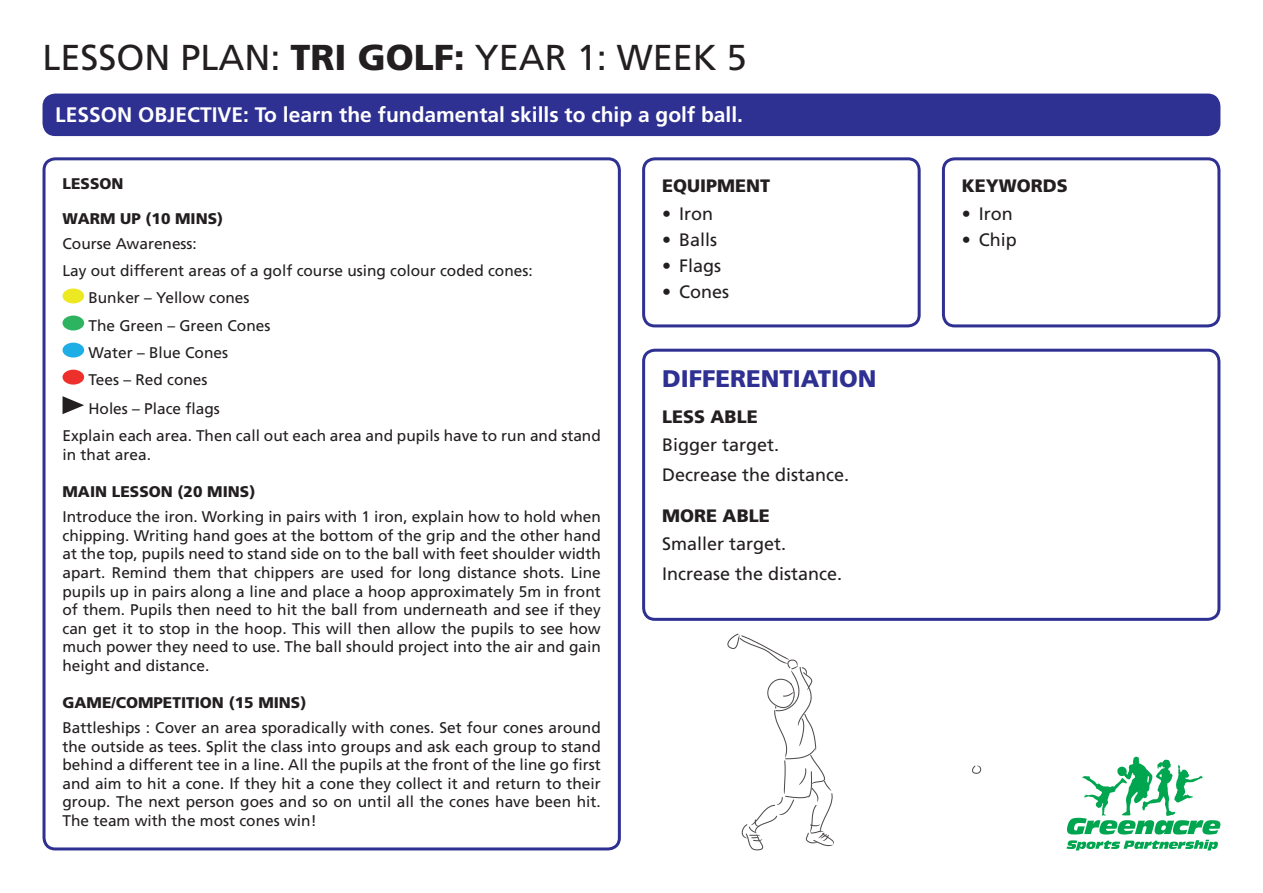
<style>
.page{position:relative;width:1263px;height:893px;background:#fff}
.page>*{position:absolute;margin:0;border:0;box-sizing:border-box;transform-origin:0 0}
.t1{font:36px "Frutiger CE";color:#231f20}
.lesson_heading_colou{font:900 24px "Frutiger CE";color:#2e3092}
.lesson_objective{font:700 21px "Frutiger CE";color:#fff}
.lesson_text_Justifie{font:18px "Frutiger CE";color:#231f20}
.lesson_subhead{font:900 18px "Frutiger CE";color:#231f20}
.lesson_text_Justifie-2{font:15.45px/18.6px "Frutiger CE";color:#231f20;text-align:justify}
.lesson_subhead-2{font:900 15.45px "Frutiger CE";color:#231f20}
.s1{font-weight:900}
</style>
<div class="page">
<svg style="left:1066px;top:840px;width:152px;height:10px"></svg>
<svg style="left:1067px;top:757px;width:153px;height:77px"></svg>
<div style="left:43px;top:94px;width:1177px;height:42px;background:#2e3092;border-radius:13px"></div>
<div style="left:63px;top:289px;width:21px;height:14px;background:#ece822;border-radius:50%"></div>
<div style="left:63px;top:316px;width:21px;height:14px;background:#2db460;border-radius:50%"></div>
<div style="left:63px;top:343px;width:21px;height:15px;background:#1daee5;border-radius:50%"></div>
<div style="left:63px;top:370px;width:21px;height:15px;background:#ee302d;border-radius:50%"></div>
<svg style="left:63px;top:396px;width:21px;height:18px"></svg>
<div style="left:43px;top:157px;width:578px;height:693px;border:3px solid #2e3092;border-radius:11px"></div>
<div style="left:642px;top:157px;width:279px;height:170px;border:3px solid #2e3092;border-radius:11px"></div>
<div style="left:942px;top:157px;width:278px;height:170px;border:3px solid #2e3092;border-radius:11px"></div>
<div style="left:642px;top:349px;width:578px;height:272px;border:3px solid #2e3092;border-radius:11px"></div>
<svg style="left:972px;top:766px;width:9px;height:8px"></svg>
<svg style="left:727px;top:634px;width:107px;height:216px"></svg>
<p class="t1" style="left:43px;top:37px;width:706px">LESSON PLAN: <span class="s1">TRI GOLF:</span> YEAR 1: WEEK 5</p>
<p class="lesson_objective" style="left:55px;top:102px;width:689px">LESSON OBJECTIVE: To learn the fundamental skills to chip a golf ball.</p>
<p class="lesson_subhead-2" style="left:63px;top:174px;width:62px">LESSON</p>
<p class="lesson_subhead-2" style="left:63px;top:210px;width:162px">WARM UP (10 MINS)</p>
<p class="lesson_text_Justifie-2" style="left:63px;top:235px;width:136px">Course Awareness:</p>
<p class="lesson_text_Justifie-2" style="left:63px;top:262px;width:472px">Lay out different areas of a golf course using colour coded cones:</p>
<p class="lesson_text_Justifie-2" style="left:88px;top:289px;width:163px">Bunker – Yellow cones</p>
<p class="lesson_text_Justifie-2" style="left:88px;top:316px;width:184px">The Green – Green Cones</p>
<p class="lesson_text_Justifie-2" style="left:88px;top:343px;width:141px">Water – Blue Cones</p>
<p class="lesson_text_Justifie-2" style="left:88px;top:370px;width:121px">Tees – Red cones</p>
<p class="lesson_text_Justifie-2" style="left:88px;top:399px;width:133px">Holes – Place flags</p>
<p class="lesson_text_Justifie-2" style="left:63px;top:426px;width:540px">Explain each area. Then call out each area and pupils have to run and stand in that area.</p>
<p class="lesson_subhead-2" style="left:63px;top:483px;width:194px">MAIN LESSON (20 MINS)</p>
<p class="lesson_text_Justifie-2" style="left:63px;top:508px;width:540px">Introduce the iron. Working in pairs with 1 iron, explain how to hold when chipping. Writing hand goes at the bottom of the grip and the other hand at the top, pupils need to stand side on to the ball with feet shoulder width apart. Remind them that chippers are used for long distance shots. Line pupils up in pairs along a line and place a hoop approximately 5m in front of them. Pupils then need to hit the ball from underneath and see if they can get it to stop in the hoop. This will then allow the pupils to see how much power they need to use. The ball should project into the air and gain height and distance.</p>
<p class="lesson_subhead-2" style="left:63px;top:694px;width:245px">GAME/COMPETITION (15 MINS)</p>
<p class="lesson_text_Justifie-2" style="left:63px;top:719px;width:540px">Battleships : Cover an area sporadically with cones. Set four cones around the outside as tees. Split the class into groups and ask each group to stand behind a different tee in a line. All the pupils at the front of the line go first and aim to hit a cone. If they hit a cone they collect it and return to their group. The next person goes and so on until all the cones have been hit.<br>The team with the most cones win!</p>
<p class="lesson_subhead" style="left:662px;top:175px;width:110px">EQUIPMENT</p>
<p class="lesson_text_Justifie" style="left:662px;top:204px;width:53px">• Iron</p>
<p class="lesson_text_Justifie" style="left:662px;top:229px;width:57px">• Balls</p>
<p class="lesson_text_Justifie" style="left:662px;top:255px;width:61px">• Flags</p>
<p class="lesson_text_Justifie" style="left:662px;top:281px;width:69px">• Cones</p>
<p class="lesson_heading_colou" style="left:662px;top:364px;width:216px">DIFFERENTIATION</p>
<p class="lesson_subhead" style="left:662px;top:406px;width:97px">LESS ABLE</p>
<p class="lesson_text_Justifie" style="left:662px;top:434px;width:119px">Bigger target.</p>
<p class="lesson_text_Justifie" style="left:662px;top:464px;width:189px">Decrease the distance.</p>
<p class="lesson_subhead" style="left:662px;top:505px;width:109px">MORE ABLE</p>
<p class="lesson_text_Justifie" style="left:662px;top:533px;width:126px">Smaller target.</p>
<p class="lesson_text_Justifie" style="left:662px;top:563px;width:182px">Increase the distance.</p>
<p class="lesson_subhead" style="left:962px;top:175px;width:108px">KEYWORDS</p>
<p class="lesson_text_Justifie" style="left:962px;top:204px;width:53px">• Iron</p>
<p class="lesson_text_Justifie" style="left:962px;top:229px;width:57px">• Chip</p>
</div>
